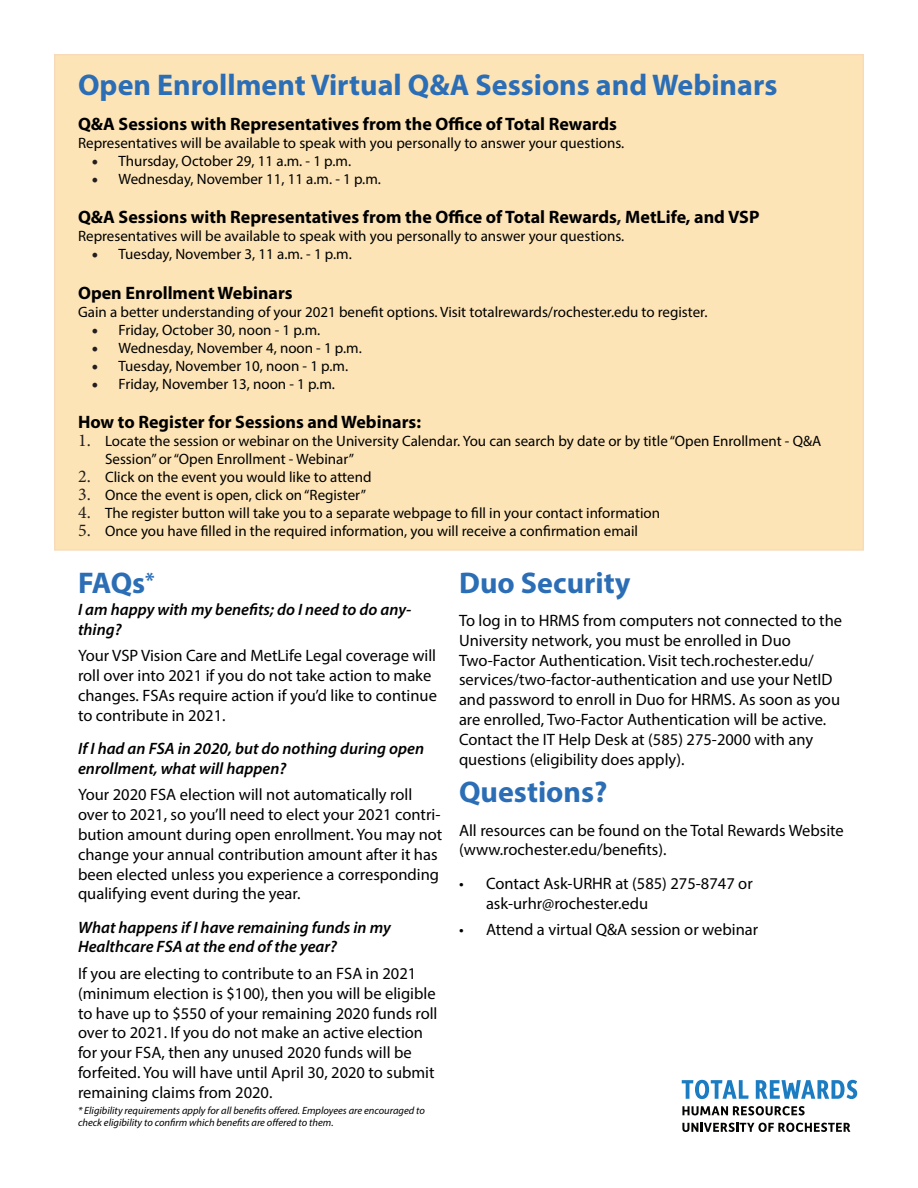
<style>
.page{position:relative;width:918px;height:1188px;background:#fff}
.page>*{position:absolute;margin:0;border:0;box-sizing:border-box;transform-origin:0 0}
.Big_Blue_Header{font:700 30px "Myriad Pro";color:#2b6eb6}
.t1{font:700 18px "Myriad Pro";color:#000}
.Text{font:16.5px/19.8px "Myriad Pro";color:#000}
.t2{font:italic 600 16.5px/19.8px "Myriad Pro";color:#000}
.t3{font:15px/18px "Myriad Pro";color:#000}
.t4{font:italic 10.5px/12.6px "Myriad Pro";color:#000}
.s1{font-family:"Minion Pro";font-size:18px;color:#231f20}
.s2{color:#231f20}
</style>
<div class="page">
<div style="left:54px;top:54px;width:810px;height:497px;background:#fde4b6"></div>
<svg style="left:682px;top:1106px;width:123px;height:9px"></svg>
<svg style="left:682px;top:1123px;width:168px;height:9px"></svg>
<svg style="left:682px;top:1080px;width:67px;height:19px"></svg>
<svg style="left:756px;top:1080px;width:101px;height:19px"></svg>
<p class="Big_Blue_Header" style="left:78px;top:65px;width:701px">Open Enrollment Virtual Q&amp;A Sessions and Webinars</p>
<p class="t1" style="left:78px;top:112px;width:541px">Q&amp;A Sessions with Representatives from the Office of Total Rewards</p>
<p class="t3" style="left:78px;top:133px;width:548px">Representatives will be available to speak with you personally to answer your questions.</p>
<p class="t3" style="left:92px;top:151px;width:261px"><span class="s1">•</span> Thursday, October 29, 11 a.m. - 1 p.m.</p>
<p class="t3" style="left:92px;top:169px;width:291px"><span class="s1">•</span> Wednesday, November 11, 11 a.m. - 1 p.m.</p>
<p class="t1" style="left:78px;top:205px;width:683px">Q&amp;A Sessions with Representatives from the Office of Total Rewards<span class="s2">,</span> MetLife, and VSP</p>
<p class="t3" style="left:78px;top:227px;width:548px">Representatives will be available to speak with you personally to answer your questions.</p>
<p class="t3" style="left:92px;top:245px;width:262px"><span class="s1">•</span> Tuesday, November 3, 11 a.m. - 1 p.m.</p>
<p class="t1" style="left:78px;top:281px;width:216px">Open Enrollment Webinars</p>
<p class="t3" style="left:78px;top:303px;width:631px">Gain a better understanding of your 2021 benefit options. Visit totalrewards/rochester.edu to register.</p>
<p class="t3" style="left:92px;top:321px;width:230px"><span class="s1">•</span> Friday, October 30, noon - 1 p.m.</p>
<p class="t3" style="left:92px;top:339px;width:272px"><span class="s1">•</span> Wednesday, November 4, noon - 1 p.m.</p>
<p class="t3" style="left:92px;top:357px;width:258px"><span class="s1">•</span> Tuesday, November 10, noon - 1 p.m.</p>
<p class="t3" style="left:92px;top:375px;width:245px"><span class="s1">•</span> Friday, November 13, noon - 1 p.m.</p>
<p class="t1" style="left:78px;top:411px;width:345px">How to Register for Sessions and Webinars:</p>
<p class="t3" style="left:105px;top:432px;width:718px;text-indent:-27px"><span class="s1">1.</span> Locate the session or webinar on the University Calendar. You can search by date or by title “Open Enrollment - Q&amp;A<br>Session” or “Open Enrollment - Webinar”</p>
<p class="t3" style="left:78px;top:468px;width:295px"><span class="s1">2.</span> Click on the event you would like to attend</p>
<p class="t3" style="left:78px;top:486px;width:289px"><span class="s1">3.</span> Once the event is open, click on “Register”</p>
<p class="t3" style="left:78px;top:504px;width:584px"><span class="s1">4.</span> The register button will take you to a separate webpage to fill in your contact information</p>
<p class="t3" style="left:78px;top:522px;width:562px"><span class="s1">5.</span> Once you have filled in the required information, you will receive a confirmation email</p>
<p class="Big_Blue_Header" style="left:78px;top:563px;width:78px">FAQs<sup>*</sup></p>
<p class="t2" style="left:78px;top:599px;width:335px">I am happy with my benefits; do I need to do any&shy;thing?</p>
<p class="Text" style="left:78px;top:646px;width:360px">Your VSP Vision Care and MetLife Legal coverage will roll over into 2021 if you do not take action to make changes. FSAs require action if you’d like to continue to contribute in 2021.</p>
<p class="t2" style="left:78px;top:738px;width:348px">If I had an FSA in 2020, but do nothing during open enrollment, what will happen?</p>
<p class="Text" style="left:78px;top:785px;width:366px">Your 2020 FSA election will not automatically roll over to 2021, so you’ll need to elect your 2021 contri&shy;bution amount during open enrollment. You may not change your annual contribution amount after it has been elected unless you experience a corresponding qualifying event during the year.</p>
<p class="t2" style="left:78px;top:917px;width:314px">What happens if I have remaining funds in my<br>Healthcare FSA at the end of the year?</p>
<p class="Text" style="left:78px;top:963px;width:361px">If you are electing to contribute to an FSA in 2021 (minimum election is $100), then you will be eligible to have up to $550 of your remaining 2020 funds roll over to 2021. If you do not make an active election for your FSA, then any unused 2020 funds will be forfeited. You will have until April 30, 2020 to submit remaining claims from 2020.</p>
<p class="t4" style="left:78px;top:1104px;width:348px">* Eligibility requirements apply for all benefits offered. Employees are encouraged to check eligibility to confirm which benefits are offered to them.</p>
<p class="Big_Blue_Header" style="left:459px;top:563px;width:173px">Duo Security</p>
<p class="Text" style="left:459px;top:610px;width:385px">To log in to HRMS from computers not connected to the University network, you must be enrolled in Duo Two-Factor Authentication. Visit tech.rochester.edu/ services/two-factor-authentication and use your NetID and password to enroll in Duo for HRMS. As soon as you are enrolled, Two-Factor Authentication will be active.<br>Contact the IT Help Desk at (585) 275-2000 with any questions (eligibility does apply).</p>
<p class="Big_Blue_Header" style="left:459px;top:773px;width:150px">Questions?</p>
<p class="Text" style="left:459px;top:820px;width:386px">All resources can be found on the Total Rewards Website (www.rochester.edu/benefits).</p>
<p class="Text" style="left:486px;top:873px;width:268px;text-indent:-27px">• Contact Ask-URHR at (585) 275-8747 or ask-urhr@rochester.edu</p>
<p class="Text" style="left:459px;top:919px;width:301px">• Attend a virtual Q&amp;A session or webinar</p>
</div>
